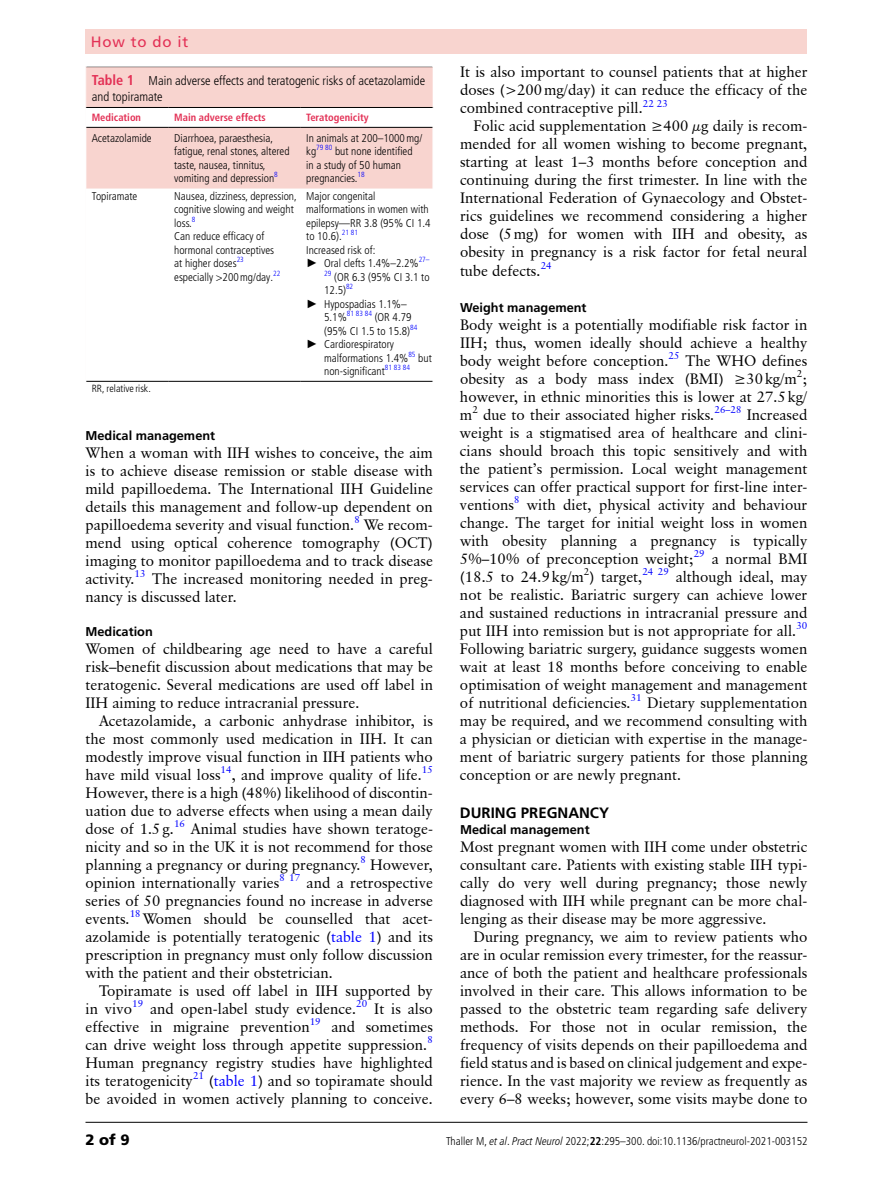
<style>
.page{position:relative;width:893px;height:1191px;background:#fff}
.page>*{position:absolute;margin:0;border:0;box-sizing:border-box;transform-origin:0 0}
.t1{font:15px/18px "Classical Garamond BT";color:#000;text-align:justify}
.t2{font:700 15px "Frutiger LT Std";color:#000}
.t3{font:15px "Frutiger LT Std";letter-spacing:.055em;color:#e33055}
.t4{font:900 15px "Frutiger LT Std";color:#000}
.t5{font:300 condensed 12.75px/15.8px "Frutiger LT Pro";color:#000}
.t6{font:700 12.75px "Frutiger LT Std";color:#000}
.t7{font:300 condensed 11.25px/13.5px "Frutiger LT Pro";color:#000}
.t8{font:700 condensed 10.5px "Frutiger LT Pro";color:#e33055}
.t9{font:300 condensed 10.35px "Frutiger LT Pro";color:#000}
.s1{font-weight:700;font-size:14.25px;color:#e33055}
.s2{font-family:"Arial";font-weight:400;font-stretch:normal;font-size:12px}
.s3{color:#00f}
.s4{font-style:italic}
.s5{font-weight:700}
</style>
<div class="page">
<hr style="left:86px;top:1122px;width:721px;height:1px;background:#000">
<div style="left:86px;top:30px;width:721px;height:24px;background:#f8d4cf"></div>
<div style="left:86px;top:66px;width:347px;height:329px;background:#f8d4cf"></div>
<div style="left:88px;top:188px;width:343px;height:193px;background:#fff"></div>
<div style="left:86px;top:381px;width:347px;height:14px;background:#fff"></div>
<hr style="left:86px;top:107px;width:82px;height:1px;background:#000">
<hr style="left:168px;top:107px;width:132px;height:1px;background:#000">
<hr style="left:300px;top:107px;width:133px;height:1px;background:#000">
<hr style="left:86px;top:381px;width:82px;height:1px;background:#000">
<hr style="left:168px;top:381px;width:132px;height:1px;background:#000">
<hr style="left:300px;top:381px;width:133px;height:1px;background:#000">
<svg style="left:88px;top:108px;width:343px;height:20px;background:#f2f1f1"></svg>
<div style="left:86px;top:66px;width:347px;height:330px;border:1px solid #fff"></div>
<p class="t3" style="left:91px;top:33px;width:99px">How to do it</p>
<p class="t5" style="left:92px;top:73px;width:335px"><span class="s1">Table 1</span> Main adverse effects and teratogenic risks of acetazolamide and topiramate</p>
<p class="t8" style="left:92px;top:111px;width:51px">Medication</p>
<p class="t8" style="left:174px;top:111px;width:93px">Main adverse effects</p>
<p class="t8" style="left:306px;top:111px;width:64px">Teratogenicity</p>
<p class="t7" style="left:92px;top:131px;width:62px">Acetazolamide</p>
<p class="t7" style="left:174px;top:131px;width:117px">Diarrhoea, paraesthesia, fatigue, renal stones, altered taste, nausea, tinnitus, vomiting and depression<sup>8</sup></p>
<p class="t7" style="left:306px;top:131px;width:118px">In animals at 200–1000mg/ kg<sup>79</sup> <sup>80</sup> but none identified in a study of 50 human pregnancies.<sup>18</sup></p>
<p class="t7" style="left:92px;top:189px;width:47px">Topiramate</p>
<p class="t7" style="left:174px;top:189px;width:124px">Nausea, dizziness, depression, cognitive slowing and weight loss.<sup>8<br></sup>Can reduce efficacy of hormonal contraceptives<br>at higher doses<sup>23<br></sup>especially &gt;200mg/day.<sup>22</sup></p>
<p class="t7" style="left:306px;top:189px;width:71px">Major congenital</p>
<p class="t7" style="left:306px;top:203px;width:124px">malformations in women with</p>
<p class="t7" style="left:306px;top:216px;width:126px">epilepsy—RR 3.8 (95% CI 1.4</p>
<p class="t7" style="left:306px;top:230px;width:53px">to 10.6).<sup>21</sup> <sup>81</sup></p>
<p class="t7" style="left:306px;top:243px;width:71px">Increased risk of:</p>
<p class="t7" style="left:306px;top:257px;width:125px"><span class="s2">►</span> Oral clefts 1.4%–2.2%<sup>27–</sup></p>
<p class="t7" style="left:324px;top:270px;width:107px"><sup>29</sup> (OR 6.3 (95% CI 3.1 to</p>
<p class="t7" style="left:324px;top:284px;width:30px">12.5)<sup>82</sup></p>
<p class="t7" style="left:306px;top:297px;width:102px"><span class="s2">►</span> Hypospadias 1.1%–</p>
<p class="t7" style="left:324px;top:311px;width:89px">5.1%<sup>81</sup> <sup>83</sup> <sup>84</sup> (OR 4.79</p>
<p class="t7" style="left:324px;top:324px;width:95px">(95% CI 1.5 to 15.8)<sup>84</sup></p>
<p class="t7" style="left:306px;top:338px;width:89px"><span class="s2">►</span> Cardiorespiratory</p>
<p class="t7" style="left:324px;top:351px;width:109px">malformations 1.4%<sup>85</sup> but</p>
<p class="t7" style="left:324px;top:365px;width:87px">non-significant<sup>81</sup> <sup>83</sup> <sup>84</sup></p>
<p class="t9" style="left:92px;top:382px;width:61px">RR, relative risk.</p>
<p class="t6" style="left:86px;top:428px;width:131px">Medical management</p>
<p class="t1" style="left:85px;top:443px;width:349px">When a woman with IIH wishes to conceive, the aim is to achieve disease remission or stable disease with mild papilloedema. The International IIH Guideline details this management and follow-up dependent on papilloedema severity and visual function.<sup>8</sup> We recom&shy;mend using optical coherence tomography (OCT) imaging to monitor papilloedema and to track disease activity.<sup>13</sup> The increased monitoring needed in preg&shy;nancy is discussed later.</p>
<p class="t6" style="left:86px;top:624px;width:69px">Medication</p>
<p class="t1" style="left:86px;top:639px;width:349px">Women of childbearing age need to have a careful risk–benefit discussion about medications that may be teratogenic. Several medications are used off label in IIH aiming to reduce intracranial pressure.</p>
<p class="t1" style="left:85px;top:711px;width:349px;text-indent:14px">Acetazolamide, a carbonic anhydrase inhibitor, is the most commonly used medication in IIH. It can modestly improve visual function in IIH patients who have mild visual loss<sup>14</sup>, and improve quality of life.<sup>15<br></sup>However, there is a high (48%) likelihood of discontin&shy;uation due to adverse effects when using a mean daily dose of 1.5g.<sup>16</sup> Animal studies have shown teratoge&shy;nicity and so in the UK it is not recommend for those planning a pregnancy or during pregnancy.<sup>8</sup> However, opinion internationally varies<sup>8</sup> <sup>17</sup> and a retrospective series of 50 pregnancies found no increase in adverse events.<sup>18</sup> Women should be counselled that acet&shy;azolamide is potentially teratogenic (<span class="s3">table 1</span>) and its prescription in pregnancy must only follow discussion with the patient and their obstetrician.</p>
<p class="t1" style="left:85px;top:981px;width:349px;text-indent:14px">Topiramate is used off label in IIH supported by in vivo<sup>19</sup> and open-label study evidence.<sup>20</sup> It is also effective in migraine prevention<sup>19</sup> and sometimes can drive weight loss through appetite suppression.<sup>8<br></sup>Human pregnancy registry studies have highlighted its teratogenicity<sup>21</sup> (<span class="s3">table 1</span>) and so topiramate should be avoided in women actively planning to conceive.</p>
<p class="t1" style="left:460px;top:63px;width:349px">It is also important to counsel patients that at higher doses (&gt;200mg/day) it can reduce the efficacy of the combined contraceptive pill.<sup>22</sup> <sup>23</sup></p>
<p class="t1" style="left:460px;top:117px;width:349px;text-indent:14px">Folic acid supplementation ≥400 μg daily is recom&shy;mended for all women wishing to become pregnant, starting at least 1–3 months before conception and continuing during the first trimester. In line with the International Federation of Gynaecology and Obstet&shy;rics guidelines we recommend considering a higher dose (5mg) for women with IIH and obesity, as obesity in pregnancy is a risk factor for fetal neural tube defects.<sup>24</sup></p>
<p class="t6" style="left:460px;top:300px;width:128px">Weight management</p>
<p class="t1" style="left:460px;top:315px;width:349px">Body weight is a potentially modifiable risk factor in IIH; thus, women ideally should achieve a healthy body weight before conception.<sup>25</sup> The WHO defines obesity as a body mass index (BMI) ≥30kg/m<sup>2</sup>; however, in ethnic minorities this is lower at 27.5kg/ m<sup>2</sup> due to their associated higher risks.<sup>26–28</sup> Increased weight is a stigmatised area of healthcare and clini&shy;cians should broach this topic sensitively and with the patient’s permission. Local weight management services can offer practical support for first-line inter&shy;ventions<sup>8</sup> with diet, physical activity and behaviour change. The target for initial weight loss in women with obesity planning a pregnancy is typically 5%–10% of preconception weight;<sup>29</sup> a normal BMI (18.5 to 24.9kg/m<sup>2</sup>) target,<sup>24</sup> <sup>29</sup> although ideal, may not be realistic. Bariatric surgery can achieve lower and sustained reductions in intracranial pressure and put IIH into remission but is not appropriate for all.<sup>30<br></sup>Following bariatric surgery, guidance suggests women wait at least 18 months before conceiving to enable optimisation of weight management and management of nutritional deficiencies.<sup>31</sup> Dietary supplementation may be required, and we recommend consulting with a physician or dietician with expertise in the manage&shy;ment of bariatric surgery patients for those planning conception or are newly pregnant.</p>
<p class="t2" style="left:460px;top:804px;width:151px">During pregnancy</p>
<p class="t6" style="left:460px;top:822px;width:131px">Medical management</p>
<p class="t1" style="left:460px;top:837px;width:349px">Most pregnant women with IIH come under obstetric consultant care. Patients with existing stable IIH typi&shy;cally do very well during pregnancy; those newly diagnosed with IIH while pregnant can be more chal&shy;lenging as their disease may be more aggressive.</p>
<p class="t1" style="left:460px;top:927px;width:349px;text-indent:14px">During pregnancy, we aim to review patients who are in ocular remission every trimester, for the reassur&shy;ance of both the patient and healthcare professionals involved in their care. This allows information to be passed to the obstetric team regarding safe delivery methods. For those not in ocular remission, the frequency of visits depends on their papilloedema and field status and is based on clinical judgement and expe&shy;rience. In the vast majority we review as frequently as every 6–8 weeks; however, some visits maybe done to</p>
<p class="t4" style="left:86px;top:1130px;width:46px">2 of 9</p>
<p class="t7" style="left:446px;top:1134px;width:363px">Thaller M, <span class="s4">et al</span>. <span class="s4">Pract Neurol</span> 2022;<span class="s5">22</span>:295–300. doi:10.1136/practneurol-2021-003152</p>
</div>
